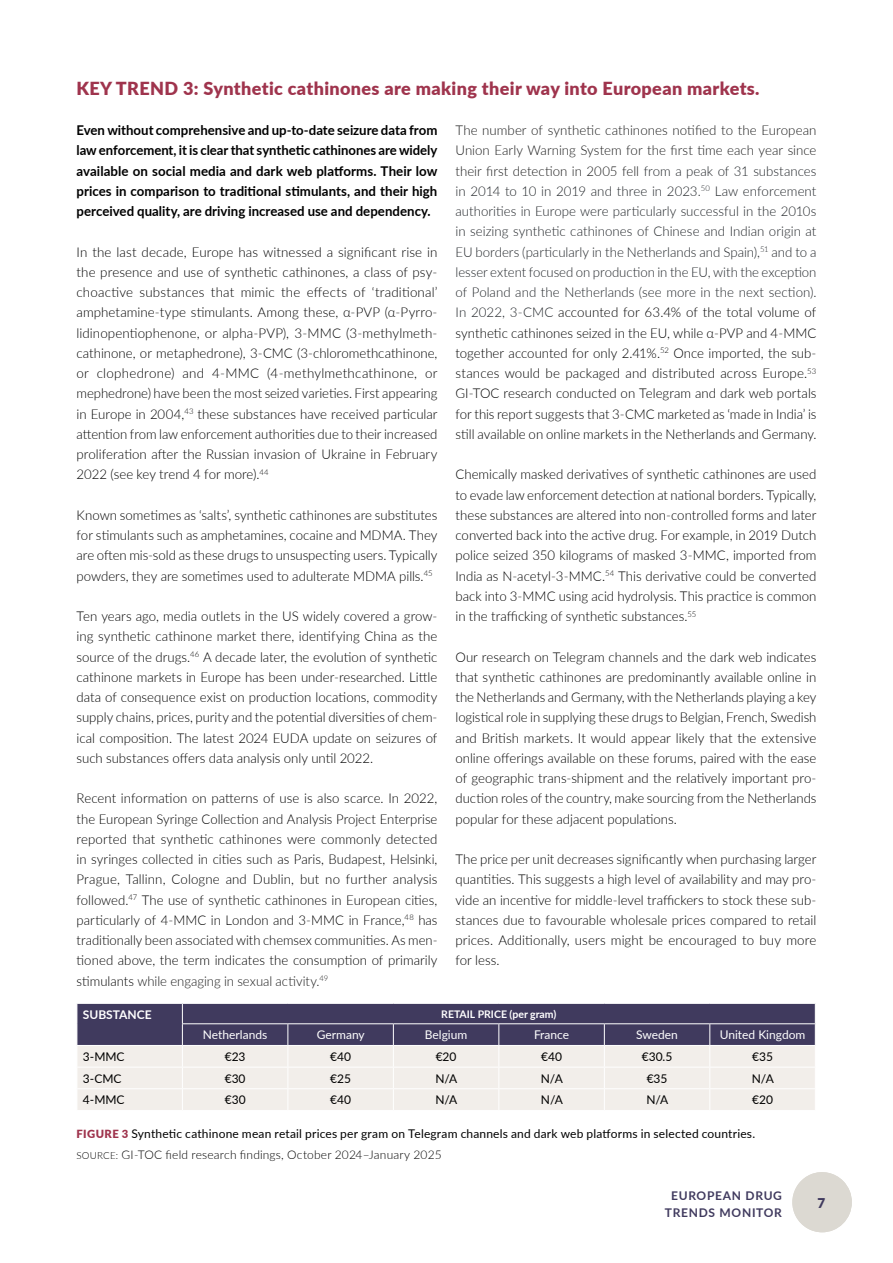
<style>
.page{position:relative;width:893px;height:1263px;background:#fff}
.page>*{position:absolute;margin:0;border:0;box-sizing:border-box;transform-origin:0 0}
.t1{font:900 18px "Lato";letter-spacing:.02em;color:#9f344d}
.t2{font:300 13.5px/20.2px "Lato";color:#000;text-align:justify}
.t3{font:300 13.5px/20.2px "Lato";color:#212529;text-align:justify}
.t4{font:700 13.5px/20.2px "Lato";color:#000;text-align:justify}
.t5{font:900 13.5px "Lato";color:#403a5e}
.t6{font:12px/20.7px "Lato";letter-spacing:.015em;color:#000}
.t7{font:12px "Lato";color:#fff}
.t8{font:700 12px/16.5px "Lato";letter-spacing:.06em;color:#403a5e;text-align:center}
.t9{font:700 12px "Lato";color:#fff}
.t10{font:700 10.5px "Lato";color:#fff}
.s1{color:#1b1b1b}
.s2{color:#000}
.s3{font-weight:900;font-size:11.25px;color:#9f344d}
.s4{font-weight:300;font-size:9.75px}
.s5{font-weight:300}
</style>
<div class="page">
<svg style="left:792px;top:1172px;width:60px;height:60px"></svg>
<svg style="left:77px;top:1003px;width:739px;height:107px;background:#b0abb6"></svg>
<h1 class="t1" style="left:77px;top:74px;width:685px">KEY TREND 3: Synthetic cathinones are making their way into European markets.</h1>
<p class="t4" style="left:77px;top:119px;width:362px">Even without comprehensive and up-to-date seizure data from law enforcement, it is clear that synthetic cathinones are widely available on social media and dark web platforms. Their low prices in comparison to traditional stimulants, and their high perceived quality, are driving increased use and dependency.</p>
<p class="t2" style="left:77px;top:241px;width:362px">In the last decade, Europe has witnessed a significant rise in the presence and use of synthetic cathinones, a class of psy&shy;choactive substances that mimic the effects of ‘traditional’ amphetamine-type stimulants. Among these, α-PVP (α-Pyrro&shy;lidinopentiophenone, or alpha-PVP), 3-MMC (3-methylmeth&shy;cathinone, or metaphedrone), 3-CMC (3-chloromethcathinone, or clophedrone) and 4-MMC (4-methylmethcathinone, or mephedrone) have been the most seized varieties. First appearing in Europe in 2004,<sup>43</sup> these substances have received particular attention from law enforcement authorities due to their increased proliferation after the Russian invasion of Ukraine in February 2022 (see key trend 4 for more).<sup>44</sup></p>
<p class="t2" style="left:77px;top:504px;width:362px">Known sometimes as ‘salts’, synthetic cathinones are substitutes for stimulants such as amphetamines, cocaine and MDMA. They are often mis-sold as these drugs to unsuspecting users. Typically powders, they are sometimes used to adulterate MDMA pills.<sup>45</sup></p>
<p class="t2" style="left:77px;top:606px;width:362px">Ten years ago, media outlets in the US widely covered a grow&shy;ing synthetic cathinone market there, identifying China as the source of the drugs.<sup>46</sup> A decade later, the evolution of synthetic cathinone markets in Europe has been under-researched. Little data of consequence exist on production locations, commodity supply chains, prices, purity and the potential diversities of chem&shy;ical composition. The latest 2024 EUDA update on seizures of such substances offers data analysis only until 2022.</p>
<p class="t2" style="left:77px;top:788px;width:362px">Recent information on patterns of use is also scarce. In 2022, the European Syringe Collection and Analysis Project Enterprise reported that synthetic cathinones were commonly detected in syringes collected in cities such as Paris, Budapest, Helsinki, Prague, Tallinn, Cologne and Dublin, but no further analysis followed.<sup>47</sup> The use of synthetic cathinones in European cities, particularly of 4-MMC in London and 3-MMC in France,<sup>48</sup> has traditionally been associated with chemsex communities. As men&shy;tioned above, the term indicates the consumption of primarily stimulants <span class="s1">while engaging in sexual activity.</span><sup>49</sup></p>
<p class="t3" style="left:455px;top:120px;width:362px"><span class="s1">The number of synthetic cathinones notified to the European Union Early Warning System for the first time each year since their first detection in 2005 fell</span> from a peak of 31 substances in 2014 to 10 in 2019 and three in 2023.<sup>50</sup> Law enforcement authorities in Europe were particularly successful in the 2010s in seizing synthetic cathinones of Chinese and Indian origin at EU borders (particularly in the Netherlands and Spain),<sup>51</sup> and to a lesser extent focused on production in the EU, with the exception of Poland and the Netherlands (see more in the next section).<br>In 2022, 3-CMC <span class="s2">accounted for 63.4% of the total volume of synthetic cathinones seized in the EU, while α-PVP and 4-MMC together accounted for only 2.41%.</span><sup>52</sup> <span class="s2">Once imported, the sub&shy;stances would be packaged and distributed across Europe.</span><sup>53<br></sup><span class="s2">GI-TOC research conducted on Telegram and dark web portals for this report suggests that 3-CMC marketed as ‘made in India’ is still available on online markets in the Netherlands and Germany.</span></p>
<p class="t2" style="left:455px;top:464px;width:362px">Chemically masked derivatives of synthetic cathinones are used to evade law enforcement detection at national borders. Typically, these substances are altered into non-controlled forms and later converted back into the active drug. For example, in 2019 Dutch police seized 350 kilograms of masked 3-MMC, imported from India as N-acetyl-3-MMC.<sup>54</sup> This derivative could be converted back into 3-MMC using acid hydrolysis. This practice is common in the trafficking of synthetic substances.<sup>55</sup></p>
<p class="t2" style="left:455px;top:646px;width:362px">Our research on Telegram channels and the dark web indicates that synthetic cathinones are predominantly available online in the Netherlands and Germany, with the Netherlands playing a key logistical role in supplying these drugs to Belgian, French, Swedish and British markets. It would appear likely that the extensive online offerings available on these forums, paired with the ease of geographic trans-shipment and the relatively important pro&shy;duction roles of the country, make sourcing from the Netherlands popular for these adjacent populations.</p>
<p class="t2" style="left:455px;top:849px;width:362px">The price per unit decreases significantly when purchasing larger quantities. This suggests a high level of availability and may pro&shy;vide an incentive for middle-level traffickers to stock these sub&shy;stances due to favourable wholesale prices compared to retail prices. Additionally, users might be encouraged to buy more for less.</p>
<p class="t9" style="left:83px;top:1006px;width:70px">SUBSTANCE</p>
<p class="t10" style="left:441px;top:1006px;width:117px">RETAIL PRICE (per gram)</p>
<p class="t7" style="left:203px;top:1026px;width:66px">Netherlands</p>
<p class="t7" style="left:317px;top:1026px;width:49px">Germany</p>
<p class="t7" style="left:425px;top:1026px;width:44px">Belgium</p>
<p class="t7" style="left:534px;top:1026px;width:37px">France</p>
<p class="t7" style="left:636px;top:1026px;width:43px">Sweden</p>
<p class="t7" style="left:720px;top:1026px;width:87px">United Kingdom</p>
<p class="t6" style="left:83px;top:1046px;width:43px">3-MMC</p>
<p class="t6" style="left:225px;top:1046px;width:22px">€23</p>
<p class="t6" style="left:330px;top:1046px;width:22px">€40</p>
<p class="t6" style="left:436px;top:1046px;width:22px">€20</p>
<p class="t6" style="left:541px;top:1046px;width:22px">€40</p>
<p class="t6" style="left:642px;top:1046px;width:32px">€30.5</p>
<p class="t6" style="left:752px;top:1046px;width:22px">€35</p>
<p class="t6" style="left:83px;top:1067px;width:40px">3-CMC</p>
<p class="t6" style="left:225px;top:1067px;width:22px">€30</p>
<p class="t6" style="left:330px;top:1067px;width:22px">€25</p>
<p class="t6" style="left:435px;top:1067px;width:24px">N/A</p>
<p class="t6" style="left:541px;top:1067px;width:24px">N/A</p>
<p class="t6" style="left:647px;top:1067px;width:22px">€35</p>
<p class="t6" style="left:752px;top:1067px;width:24px">N/A</p>
<p class="t6" style="left:83px;top:1089px;width:43px">4-MMC</p>
<p class="t6" style="left:225px;top:1089px;width:22px">€30</p>
<p class="t6" style="left:330px;top:1089px;width:22px">€40</p>
<p class="t6" style="left:435px;top:1089px;width:24px">N/A</p>
<p class="t6" style="left:541px;top:1089px;width:24px">N/A</p>
<p class="t6" style="left:646px;top:1089px;width:24px">N/A</p>
<p class="t6" style="left:752px;top:1089px;width:22px">€20</p>
<p class="t6" style="left:77px;top:1123px;width:680px"><span class="s3">FIGURE 3</span> Synthetic cathinone mean retail prices per gram on Telegram channels and dark web platforms in selected countries.<br><span class="s4">SOURCE:</span> <span class="s5">GI-TOC field research findings, October 2024–January 2025</span></p>
<p class="t8" style="left:665px;top:1187px;width:119px">EUROPEAN DRUG<br>TRENDS MONITOR</p>
<p class="t5" style="left:818px;top:1192px;width:9px">7</p>
</div>
